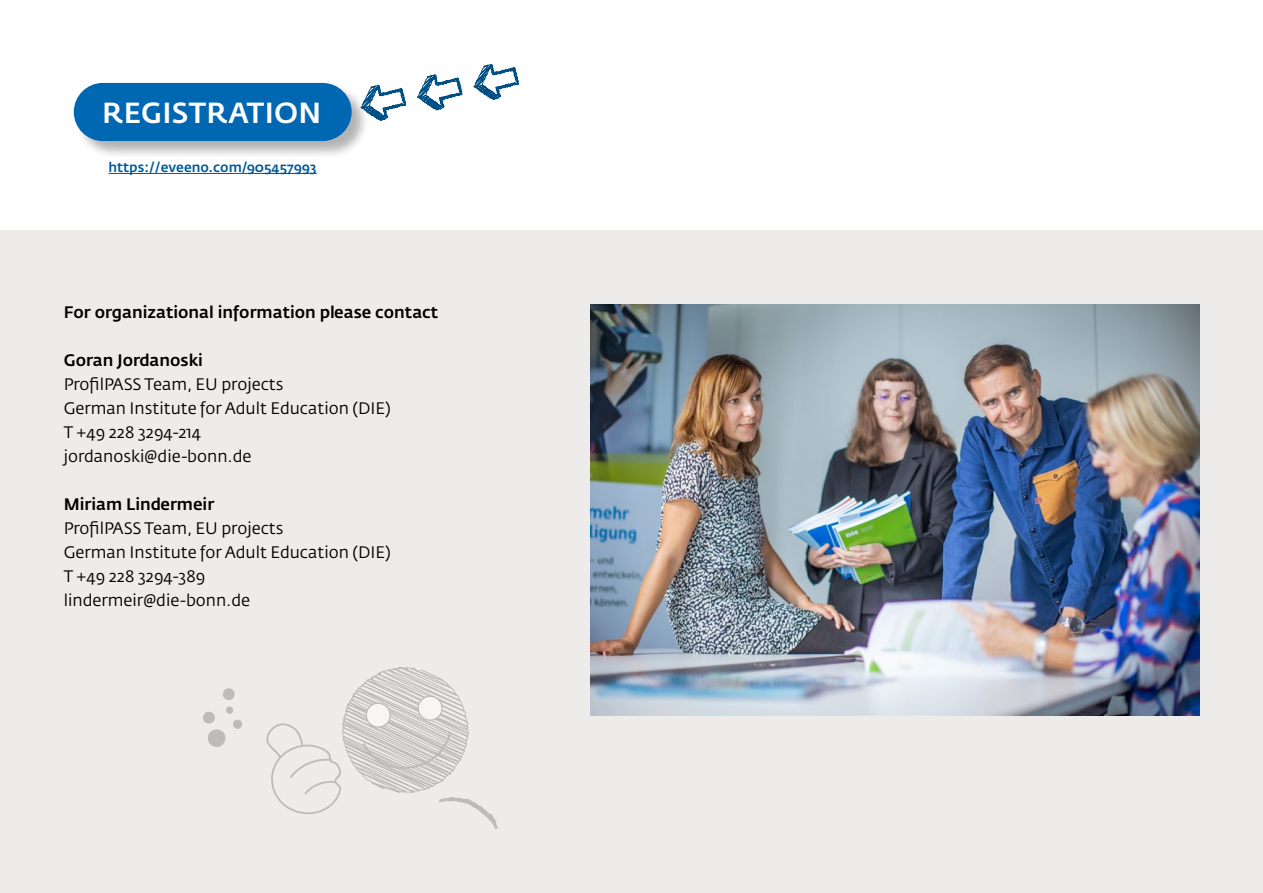
<style>
.page{position:relative;width:1263px;height:893px;background:#fff}
.page>*{position:absolute;margin:0;border:0;box-sizing:border-box;transform-origin:0 0}
.t1{font:500 28.8px "Fedra Sans Pro";letter-spacing:.01em;color:#fff}
.t2{font:16.5px/24px "Fedra Sans Pro";color:#000}
.t3{font:500 16.5px "Fedra Sans Pro";color:#000}
.t4{font:500 13.5px "Fedra Sans Pro";color:#005b9a}
</style>
<div class="page">
<div style="left:0;top:231px;width:1263px;height:662px;background:#eeeceb"></div>
<div style="left:74px;top:83px;width:296px;height:76px;background:#000;opacity:.3"></div>
<div style="left:74px;top:83px;width:278px;height:58px;background:#0068b3;border-radius:29px"></div>
<hr style="left:108px;top:173px;width:209px;height:1px;background:#005b9a">
<svg style="left:348px;top:63px;width:171px;height:60px"></svg>
<img style="left:591px;top:305px;width:608px;height:411px">
<svg style="left:222px;top:688px;width:13px;height:12px"></svg>
<div style="left:226px;top:707px;width:7px;height:6px;background:#bcbcbb;border-radius:50%"></div>
<div style="left:226px;top:706px;width:7px;height:8px;border:1px solid #929493;border-radius:50%"></div>
<svg style="left:203px;top:711px;width:39px;height:36px"></svg>
<svg style="left:266px;top:667px;width:233px;height:162px"></svg>
<h1 class="t1" style="left:102px;top:95px;width:220px">REGISTRATION</h1>
<p class="t4" style="left:108px;top:159px;width:210px">https://eveeno.com/905457993</p>
<p class="t3" style="left:64px;top:301px;width:376px">For organizational information please contact</p>
<p class="t3" style="left:64px;top:349px;width:141px">Goran Jordanoski</p>
<p class="t2" style="left:64px;top:372px;width:329px">ProfilPASS Team, EU projects<br>German Institute for Adult Education (DIE)<br>T +49 228 3294-214 jordanoski@die-bonn.de</p>
<p class="t3" style="left:64px;top:493px;width:152px">Miriam Lindermeir</p>
<p class="t2" style="left:64px;top:516px;width:329px">ProfilPASS Team, EU projects<br>German Institute for Adult Education (DIE)<br>T +49 228 3294-389 lindermeir@die-bonn.de</p>
</div>
